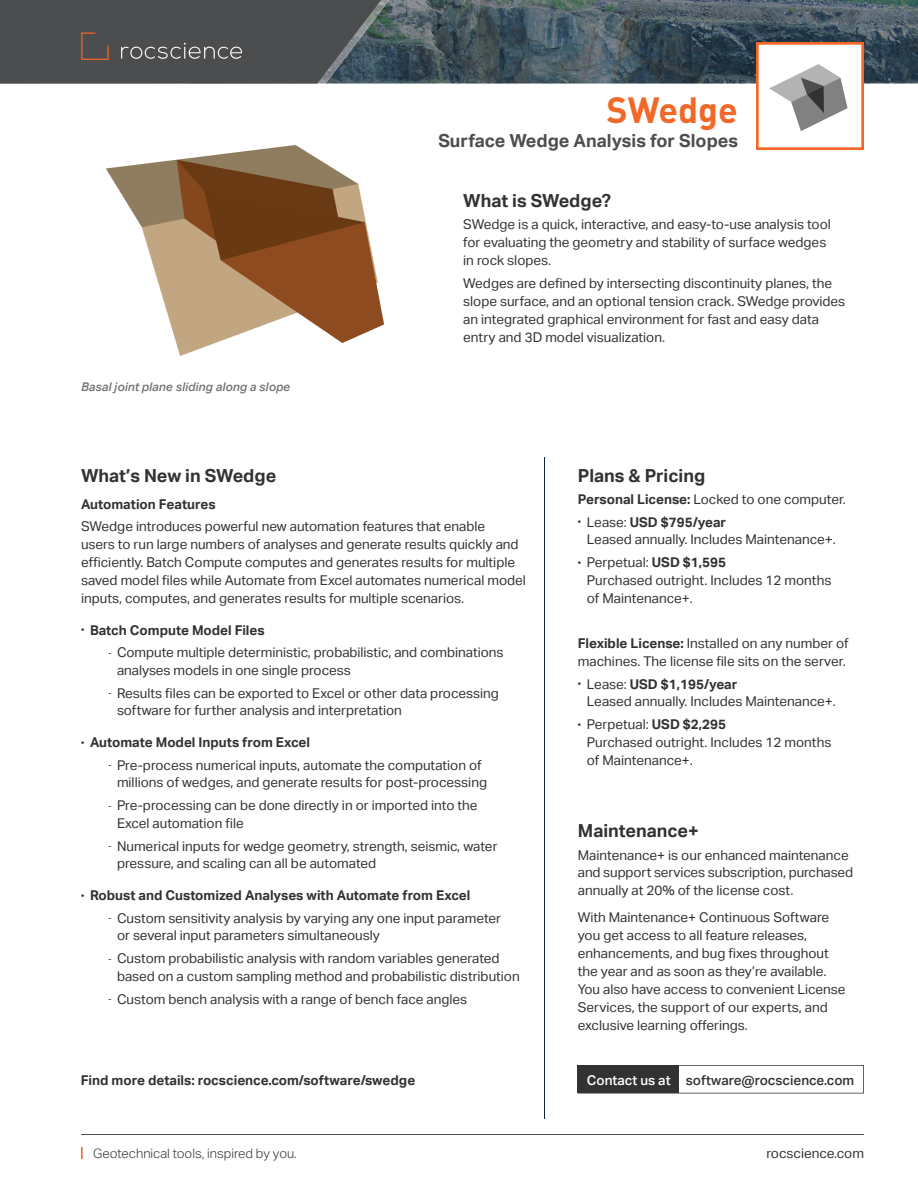
<style>
.page{position:relative;width:918px;height:1188px;background:#fff}
.page>*{position:absolute;margin:0;border:0;box-sizing:border-box;transform-origin:0 0}
.t1{font:700 36px "DIN Pro";color:#f26828}
.t2{font:700 18px "Aktiv Grotesk";color:#313231}
.t3{font:700 18px "Aktiv Grotesk";color:#4c4d4e}
.t4{font:13.5px/18px "Aktiv Grotesk";color:#313231}
.t5{font:700 13.5px "Aktiv Grotesk";color:#313231}
.t6{font:500 13.5px "Aktiv Grotesk";color:#313231}
.t7{font:300 13.05px "Aktiv Grotesk";color:#313232}
.t8{font:italic 500 12px "Aktiv Grotesk";letter-spacing:.005em;color:#717275}
.s1{font-weight:400;font-size:9px}
.s2{font-size:9px}
.s3{font-weight:700}
.s4{color:#fff}
</style>
<div class="page">
<hr style="left:81px;top:1134px;width:783px;height:1px;background:#4c4d4e">
<svg style="left:578px;top:1065px;width:286px;height:28px"></svg>
<hr style="left:544px;top:458px;width:1px;height:661px;background:#0e2535">
<svg style="left:81px;top:1147px;width:2px;height:12px"></svg>
<img style="left:106px;top:145px;width:279px;height:211px">
<img style="left:391px;top:0;width:527px;height:84px">
<svg style="left:756px;top:42px;width:108px;height:108px"></svg>
<svg style="left:0;top:0;width:391px;height:84px;background:#4f5153"></svg>
<h1 class="t1" style="left:607px;top:86px;width:133px">SWedge</h1>
<h2 class="t3" style="left:438px;top:131px;width:301px">Surface Wedge Analysis for Slopes</h2>
<p class="t8" style="left:81px;top:380px;width:211px">Basal joint plane sliding along a slope</p>
<h2 class="t2" style="left:463px;top:190px;width:149px">What is SWedge?</h2>
<p class="t4" style="left:463px;top:216px;width:369px">SWedge is a quick, interactive, and easy-to-use analysis tool for evaluating the geometry and stability of surface wedges in rock slopes.</p>
<p class="t4" style="left:463px;top:274px;width:384px">Wedges are defined by intersecting discontinuity planes, the slope surface, and an optional tension crack. SWedge provides an integrated graphical environment for fast and easy data entry and 3D model visualization.</p>
<h2 class="t2" style="left:81px;top:465px;width:197px">What’s New in SWedge</h2>
<p class="t5" style="left:81px;top:496px;width:136px">Automation Features</p>
<p class="t4" style="left:81px;top:517px;width:446px">SWedge introduces powerful new automation features that enable<br>users to run large numbers of analyses and generate results quickly and efficiently. Batch Compute computes and generates results for multiple saved model files while Automate from Excel automates numerical model inputs, computes, and generates results for multiple scenarios.</p>
<p class="t5" style="left:81px;top:622px;width:185px"><span class="s1">•</span> Batch Compute Model Files</p>
<p class="t4" style="left:117px;top:643px;width:388px;text-indent:-9px"><span class="s2">-</span> Compute multiple deterministic, probabilistic, and combinations analyses models in one single process</p>
<p class="t4" style="left:117px;top:684px;width:383px;text-indent:-9px"><span class="s2">-</span> Results files can be exported to Excel or other data processing software for further analysis and interpretation</p>
<p class="t5" style="left:81px;top:734px;width:230px"><span class="s1">•</span> Automate Model Inputs from Excel</p>
<p class="t4" style="left:117px;top:756px;width:372px;text-indent:-9px"><span class="s2">-</span> Pre-process numerical inputs, automate the computation of millions of wedges, and generate results for post-processing</p>
<p class="t4" style="left:117px;top:796px;width:362px;text-indent:-9px"><span class="s2">-</span> Pre-processing can be done directly in or imported into the<br>Excel automation file</p>
<p class="t4" style="left:117px;top:837px;width:382px;text-indent:-9px"><span class="s2">-</span> Numerical inputs for wedge geometry, strength, seismic, water pressure, and scaling can all be automated</p>
<p class="t5" style="left:81px;top:887px;width:391px"><span class="s1">•</span> Robust and Customized Analyses with Automate from Excel</p>
<p class="t4" style="left:117px;top:909px;width:386px;text-indent:-9px"><span class="s2">-</span> Custom sensitivity analysis by varying any one input parameter or several input parameters simultaneously</p>
<p class="t4" style="left:117px;top:949px;width:404px;text-indent:-9px"><span class="s2">-</span> Custom probabilistic analysis with random variables generated based on a custom sampling method and probabilistic distribution</p>
<p class="t4" style="left:108px;top:990px;width:361px"><span class="s2">-</span> Custom bench analysis with a range of bench face angles</p>
<h2 class="t2" style="left:578px;top:465px;width:129px">Plans &amp; Pricing</h2>
<p class="t4" style="left:578px;top:490px;width:270px"><span class="s3">Personal License:</span> Locked to one computer.</p>
<p class="t4" style="left:587px;top:513px;width:250px;text-indent:-9px"><span class="s2">•</span> Lease: <span class="s3">USD $795/year<br></span>Leased annually. Includes Maintenance+.</p>
<p class="t4" style="left:587px;top:553px;width:246px;text-indent:-9px"><span class="s2">•</span> Perpetual: <span class="s3">USD $1,595<br></span>Purchased outright. Includes 12 months of Maintenance+.</p>
<p class="t4" style="left:578px;top:634px;width:272px"><span class="s3">Flexible License:</span> Installed on any number of machines. The license file sits on the server.</p>
<p class="t4" style="left:587px;top:675px;width:250px;text-indent:-9px"><span class="s2">•</span> Lease: <span class="s3">USD $1,195/year<br></span>Leased annually. Includes Maintenance+.</p>
<p class="t4" style="left:587px;top:715px;width:246px;text-indent:-9px"><span class="s2">•</span> Perpetual: <span class="s3">USD $2,295<br></span>Purchased outright. Includes 12 months of Maintenance+.</p>
<h2 class="t2" style="left:578px;top:820px;width:122px">Maintenance+</h2>
<p class="t4" style="left:578px;top:846px;width:277px">Maintenance+ is our enhanced maintenance and support services subscription, purchased annually at 20% of the license cost.</p>
<p class="t4" style="left:578px;top:909px;width:269px">With Maintenance+ Continuous Software you get access to all feature releases, enhancements, and bug fixes throughout the year and as soon as they’re available.<br>You also have access to convenient License Services, the support of our experts, and exclusive learning offerings.</p>
<p class="t5" style="left:81px;top:1072px;width:336px">Find more details: rocscience.com/software/swedge</p>
<p class="t6" style="left:587px;top:1072px;width:269px"><span class="s4">Contact us at</span> software@rocscience.com</p>
<p class="t7" style="left:93px;top:1145px;width:205px">Geotechnical tools, inspired by you.</p>
<p class="t4" style="left:766px;top:1144px;width:99px">rocscience.com</p>
</div>
